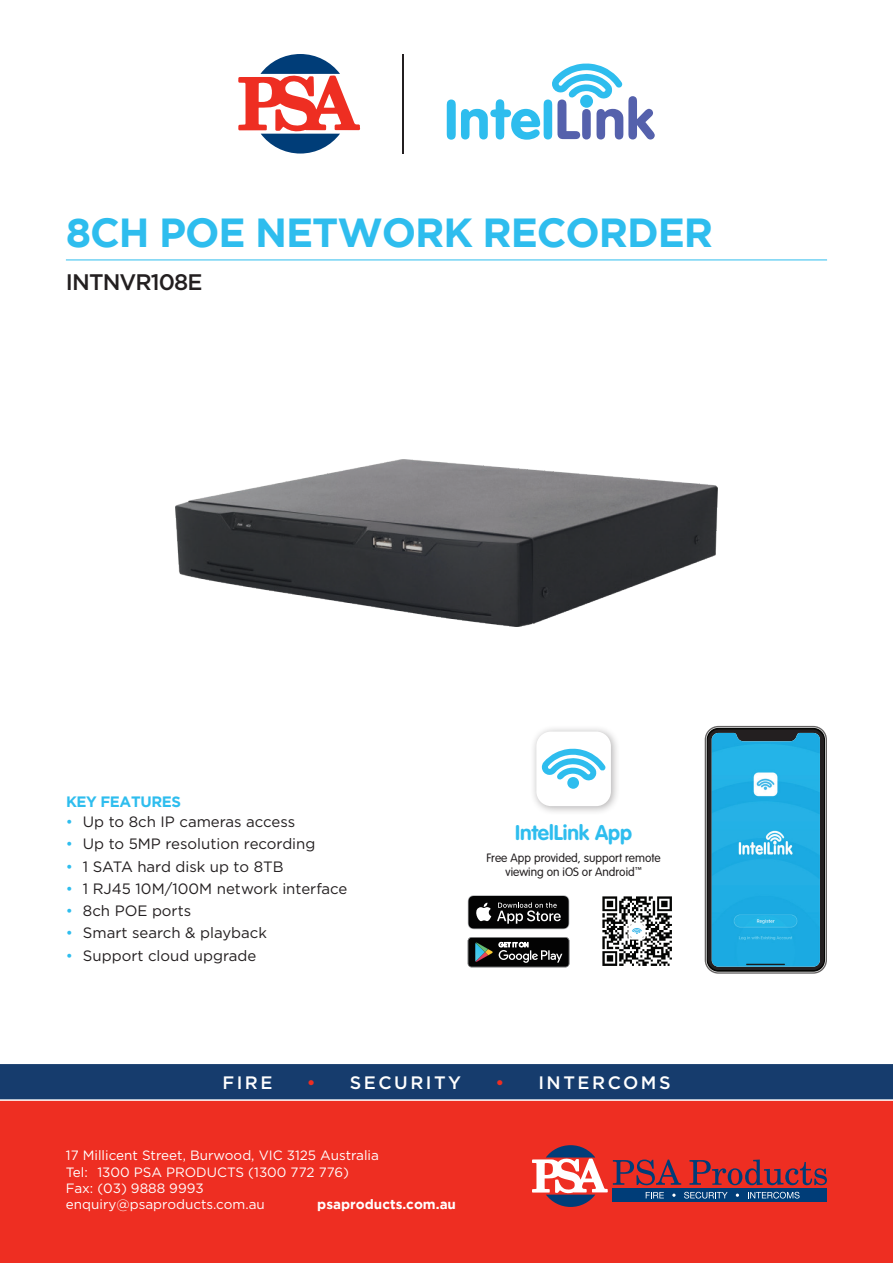
<style>
.page{position:relative;width:893px;height:1263px;background:#fff}
.page>*{position:absolute;margin:0;border:0;box-sizing:border-box;transform-origin:0 0}
.t1{font:700 40.5px "Gotham";letter-spacing:-.025em;color:#2ebdee}
.t2{font:500 22.5px "Gotham";letter-spacing:-.04em;color:#231f20}
.t3{font:700 20.85px "VAG Rounded";color:#2ebdee}
.t4{font:500 18px "Gotham";letter-spacing:.14em;color:#fff}
.t5{font:15px "Gotham";color:#231f20}
.t6{font:700 15px "Gotham";letter-spacing:-.025em;color:#2ebdee}
.t7{font:13.5px/16.2px "Gotham";color:#fff}
.t8{font:700 13.5px "Gotham";color:#fff}
.t9{font:300 12px/14.4px "VAG Rounded";color:#231f20;text-align:center}
.s1{color:#2ebdee}
.s2{color:#ee2e22}
</style>
<div class="page">
<hr style="left:66px;top:260px;width:761px;height:1px;background:#2ebdee">
<svg style="left:238px;top:54px;width:123px;height:100px"></svg>
<hr style="left:403px;top:54px;width:1px;height:100px;background:#231f20">
<svg style="left:447px;top:63px;width:208px;height:77px"></svg>
<div style="left:580px;top:95px;width:13px;height:13px;background:#2ebdee;border-radius:50%"></div>
<img style="left:176px;top:460px;width:541px;height:166px">
<svg style="left:705px;top:726px;width:122px;height:248px;background:#464647"></svg>
<img style="left:712px;top:733px;width:108px;height:234px">
<img style="left:602px;top:896px;width:70px;height:70px">
<svg style="left:468px;top:937px;width:101px;height:30px;background:#2e3131"></svg>
<svg style="left:468px;top:895px;width:101px;height:34px;background:#343434"></svg>
<div style="left:530px;top:725px;width:90px;height:90px;background:#231f20;opacity:.35"></div>
<div style="left:536px;top:731px;width:75px;height:75px;background:#fff;border-radius:15px"></div>
<svg style="left:542px;top:749px;width:64px;height:32px"></svg>
<div style="left:567px;top:777px;width:12px;height:12px;background:#2ebdee;border-radius:50%"></div>
<div style="left:0;top:1066px;width:893px;height:197px;background:#ee2e22"></div>
<svg style="left:0;top:1064px;width:893px;height:37px;background:#204472"></svg>
<svg style="left:532px;top:1145px;width:295px;height:62px"></svg>
<h1 class="t1" style="left:66px;top:209px;width:649px">8CH POE NETWORK RECORDER</h1>
<h2 class="t2" style="left:66px;top:267px;width:138px">INTNVR108E</h2>
<p class="t6" style="left:66px;top:793px;width:117px">KEY FEATURES</p>
<p class="t5" style="left:66px;top:812px;width:231px"><span class="s1">•</span> Up to 8ch IP cameras access</p>
<p class="t5" style="left:66px;top:834px;width:251px"><span class="s1">•</span> Up to 5MP resolution recording</p>
<p class="t5" style="left:66px;top:857px;width:219px"><span class="s1">•</span> 1 SATA hard disk up to 8TB</p>
<p class="t5" style="left:66px;top:879px;width:283px"><span class="s1">•</span> 1 RJ45 10M/100M network interface</p>
<p class="t5" style="left:66px;top:901px;width:127px"><span class="s1">•</span> 8ch POE ports</p>
<p class="t5" style="left:66px;top:923px;width:203px"><span class="s1">•</span> Smart search &amp; playback</p>
<p class="t5" style="left:66px;top:946px;width:192px"><span class="s1">•</span> Support cloud upgrade</p>
<h3 class="t3" style="left:515px;top:820px;width:119px">IntelLink App</h3>
<p class="t9" style="left:486px;top:850px;width:176px">Free App provided, support remote viewing on iOS or Android<sup>™</sup></p>
<p class="t4" style="left:222px;top:1071px;width:52px">FIRE</p>
<p class="t4" style="left:307px;top:1071px;width:156px"><span class="s2">•</span> SECURITY</p>
<p class="t4" style="left:495px;top:1071px;width:177px"><span class="s2">•</span> INTERCOMS</p>
<p class="t7" style="left:66px;top:1147px;width:315px">17 Millicent Street, Burwood, VIC 3125 Australia Tel: 1300 PSA PRODUCTS (1300 772 776)<br>Fax: (03) 9888 9993 enquiry@psaproducts.com.au</p>
<p class="t8" style="left:317px;top:1196px;width:140px">psaproducts.com.au</p>
</div>
